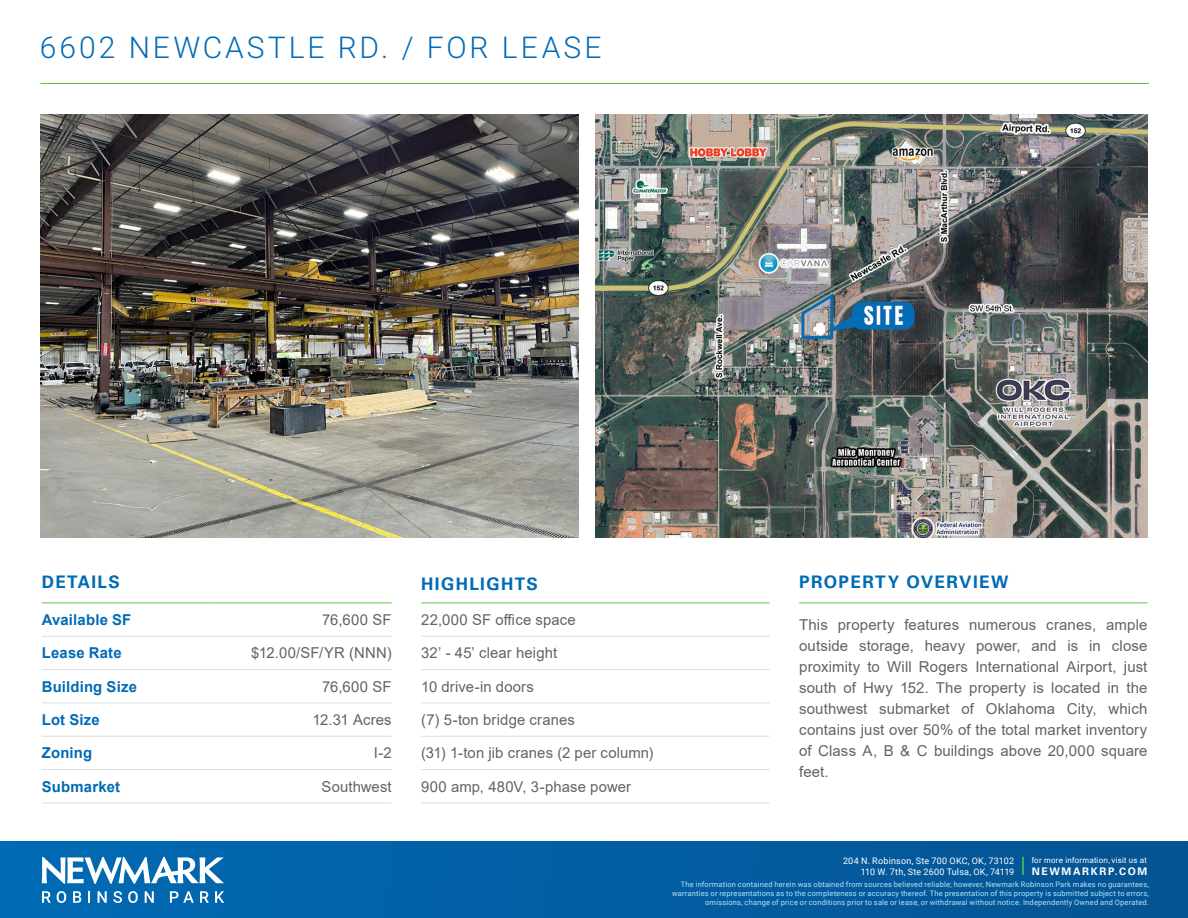
<style>
.page{position:relative;width:1188px;height:918px;background:#fff}
.page>*{position:absolute;margin:0;border:0;box-sizing:border-box;transform-origin:0 0}
.t1{font:300 30px "Roboto";letter-spacing:.1em;color:#006bb6}
.t2{font:700 17.25px "Univers LT Pro 65";letter-spacing:.08em;color:#006bb6}
.Body_Type{font:15px/21px "Arial";letter-spacing:.01em;color:#636366;text-align:justify}
.t3{font:700 15px "Arial";letter-spacing:.015em;color:#006bb6}
.t4{font:700 10.35px "Univers LT Pro 65";letter-spacing:.16em;color:#fff}
.t5{font:9px/10.5px "Roboto";letter-spacing:.02em;color:#fff;text-align:right}
.t6{font:8.1px "Arial";letter-spacing:.03em;color:#fff}
.t7{font:7.5px/9px "Roboto";letter-spacing:.025em;color:#b6e4fa;text-align:right}
</style>
<div class="page">
<div style="left:0;top:841px;width:1188px;height:77px;background:linear-gradient(to right,#006ab4,#055392)"></div>
<svg style="left:1022px;top:857px;width:2px;height:18px"></svg>
<hr style="left:40px;top:83px;width:1109px;height:2px;background:#60c644">
<svg style="left:42px;top:891px;width:9px;height:12px"></svg>
<svg style="left:57px;top:891px;width:9px;height:12px"></svg>
<svg style="left:73px;top:891px;width:8px;height:12px"></svg>
<svg style="left:88px;top:891px;width:2px;height:12px"></svg>
<svg style="left:98px;top:891px;width:9px;height:12px"></svg>
<svg style="left:113px;top:891px;width:9px;height:12px"></svg>
<svg style="left:128px;top:891px;width:10px;height:12px"></svg>
<svg style="left:145px;top:891px;width:9px;height:12px"></svg>
<svg style="left:170px;top:891px;width:24px;height:12px"></svg>
<svg style="left:200px;top:891px;width:9px;height:12px"></svg>
<svg style="left:215px;top:891px;width:9px;height:12px"></svg>
<svg style="left:42px;top:857px;width:182px;height:27px"></svg>
<div style="left:0;top:84px;width:1188px;height:757px;background:#fff"></div>
<img style="left:40px;top:115px;width:538px;height:423px">
<img style="left:595px;top:115px;width:552px;height:423px">
<hr style="left:42px;top:636px;width:171px;height:1px;background:#dcdddf">
<hr style="left:213px;top:636px;width:179px;height:1px;background:#dcdddf">
<hr style="left:42px;top:669px;width:171px;height:1px;background:#dcdddf">
<hr style="left:213px;top:669px;width:179px;height:1px;background:#dcdddf">
<hr style="left:42px;top:702px;width:171px;height:1px;background:#dcdddf">
<hr style="left:213px;top:702px;width:179px;height:1px;background:#dcdddf">
<hr style="left:42px;top:736px;width:171px;height:1px;background:#dcdddf">
<hr style="left:213px;top:736px;width:179px;height:1px;background:#dcdddf">
<hr style="left:42px;top:769px;width:171px;height:1px;background:#dcdddf">
<hr style="left:213px;top:769px;width:179px;height:1px;background:#dcdddf">
<hr style="left:42px;top:802px;width:171px;height:1px;background:#dcdddf">
<hr style="left:213px;top:802px;width:179px;height:1px;background:#dcdddf">
<hr style="left:42px;top:602px;width:171px;height:1px;background:#60c644">
<hr style="left:213px;top:602px;width:179px;height:1px;background:#60c644">
<hr style="left:421px;top:636px;width:348px;height:1px;background:#dcdddf">
<hr style="left:421px;top:669px;width:348px;height:1px;background:#dcdddf">
<hr style="left:421px;top:702px;width:348px;height:1px;background:#dcdddf">
<hr style="left:421px;top:736px;width:348px;height:1px;background:#dcdddf">
<hr style="left:421px;top:769px;width:348px;height:1px;background:#dcdddf">
<hr style="left:421px;top:802px;width:348px;height:1px;background:#dcdddf">
<hr style="left:421px;top:602px;width:348px;height:1px;background:#60c644">
<hr style="left:799px;top:602px;width:348px;height:1px;background:#60c644">
<p class="t1" style="left:40px;top:26px;width:563px">6602 NEWCASTLE RD. / FOR LEASE</p>
<p class="t2" style="left:42px;top:570px;width:80px">DETAILS</p>
<p class="t3" style="left:42px;top:609px;width:91px">Available SF</p>
<p class="Body_Type" style="left:322px;top:609px;width:71px">76,600 SF</p>
<p class="t3" style="left:42px;top:642px;width:81px">Lease Rate</p>
<p class="Body_Type" style="left:251px;top:642px;width:142px">$12.00/SF/YR (NNN)</p>
<p class="t3" style="left:42px;top:676px;width:97px">Building Size</p>
<p class="Body_Type" style="left:322px;top:676px;width:71px">76,600 SF</p>
<p class="t3" style="left:42px;top:709px;width:60px">Lot Size</p>
<p class="Body_Type" style="left:312px;top:709px;width:81px">12.31 Acres</p>
<p class="t3" style="left:42px;top:742px;width:52px">Zoning</p>
<p class="Body_Type" style="left:374px;top:742px;width:19px">I-2</p>
<p class="t3" style="left:42px;top:776px;width:80px">Submarket</p>
<p class="Body_Type" style="left:322px;top:776px;width:72px">Southwest</p>
<p class="t2" style="left:421px;top:572px;width:118px">HIGHLIGHTS</p>
<p class="Body_Type" style="left:421px;top:609px;width:156px">22,000 SF office space</p>
<p class="Body_Type" style="left:421px;top:642px;width:137px">32’ - 45’ clear height</p>
<p class="Body_Type" style="left:421px;top:676px;width:114px">10 drive-in doors</p>
<p class="Body_Type" style="left:421px;top:709px;width:155px">(7) 5-ton bridge cranes</p>
<p class="Body_Type" style="left:421px;top:742px;width:234px">(31) 1-ton jib cranes (2 per column)</p>
<p class="Body_Type" style="left:421px;top:776px;width:211px">900 amp, 480V, 3-phase power</p>
<p class="t2" style="left:799px;top:570px;width:211px">PROPERTY OVERVIEW</p>
<p class="Body_Type" style="left:799px;top:615px;width:350px">This property features numerous cranes, ample outside storage, heavy power, and is in close proximity to Will Rogers International Airport, just south of Hwy 152. The property is located in the southwest submarket of Oklahoma City, which contains just over 50% of the total market inventory of Class A, B &amp; C buildings above 20,000 square feet.</p>
<p class="t5" style="left:843px;top:856px;width:173px">204 N. Robinson, Ste 700 OKC, OK, 73102<br>110 W. 7th, Ste 2600 Tulsa, OK, 74119</p>
<p class="t6" style="left:1032px;top:855px;width:116px">for more information, visit us at</p>
<p class="t4" style="left:1032px;top:864px;width:117px">NEWMARKRP.COM</p>
<p class="t7" style="left:672px;top:880px;width:478px">The information contained herein was obtained from sources believed reliable; however, Newmark Robinson Park makes no guarantees, warranties or representations as to the completeness or accuracy thereof. The presentation of this property is submitted subject to errors, omissions, change of price or conditions prior to sale or lease, or withdrawal without notice. Independently Owned and Operated.</p>
</div>
